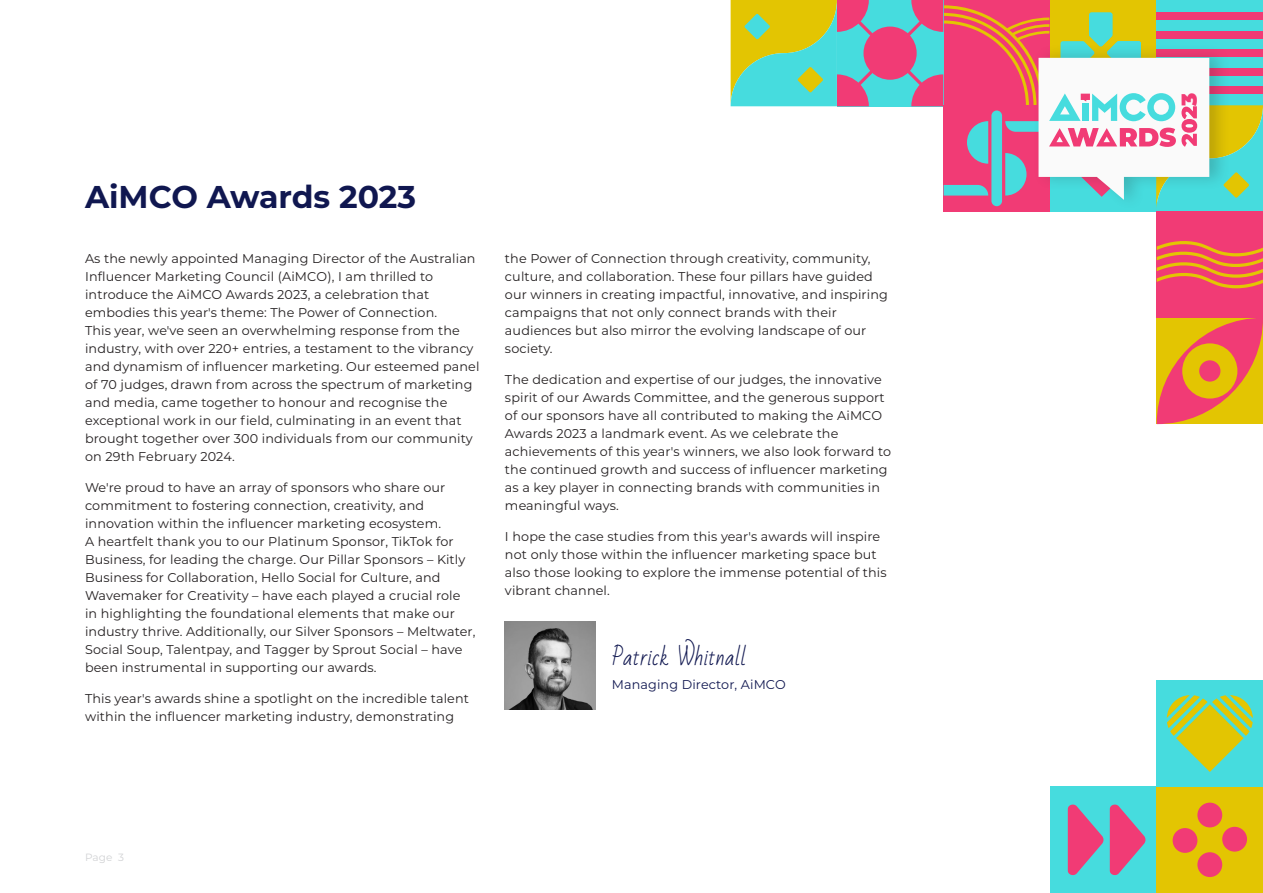
<style>
.page{position:relative;width:1263px;height:893px;background:#fff}
.page>*{position:absolute;margin:0;border:0;box-sizing:border-box;transform-origin:0 0}
.Paragraph_Style_1{font:700 31.5px "Montserrat";color:#101750}
.t1{font:900 21.45px "Montserrat";color:#f13b75}
.t2{font:21px "Bad Script";letter-spacing:.01em;color:#101750}
.t3{font:12.75px/18px "Montserrat";letter-spacing:.01em;color:#231f20}
.t4{font:12.75px "Montserrat";letter-spacing:.01em;color:#101750}
.t5{font:10.5px "Montserrat";color:#d1d2d4}
</style>
<div class="page">
<img style="left:505px;top:621px;width:90px;height:88px">
<div style="left:1050px;top:787px;width:107px;height:106px;background:#46dcde"></div>
<svg style="left:1068px;top:804px;width:36px;height:72px"></svg>
<svg style="left:1110px;top:804px;width:36px;height:72px"></svg>
<div style="left:1157px;top:787px;width:106px;height:106px;background:#e3c502"></div>
<div style="left:1197px;top:803px;width:25px;height:24px;background:#f13b75;border-radius:50%"></div>
<div style="left:1197px;top:852px;width:25px;height:25px;background:#f13b75;border-radius:50%"></div>
<div style="left:1222px;top:827px;width:25px;height:25px;background:#f13b75;border-radius:50%"></div>
<div style="left:1172px;top:828px;width:25px;height:25px;background:#f13b75;border-radius:50%"></div>
<div style="left:1157px;top:680px;width:106px;height:107px;background:#46dcde"></div>
<svg style="left:1167px;top:695px;width:86px;height:77px"></svg>
<svg style="left:731px;top:0;width:532px;height:424px"></svg>
<p class="Paragraph_Style_1" style="left:85px;top:174px;width:333px">AiMCO Awards 2023</p>
<p class="t3" style="left:85px;top:249px;width:396px">As the newly appointed Managing Director of the Australian Influencer Marketing Council (AiMCO), I am thrilled to introduce the AiMCO Awards 2023, a celebration that embodies this year's theme: The Power of Connection.<br>This year, we've seen an overwhelming response from the industry, with over 220+ entries, a testament to the vibrancy and dynamism of influencer marketing. Our esteemed panel of 70 judges, drawn from across the spectrum of marketing and media, came together to honour and recognise the exceptional work in our field, culminating in an event that brought together over 300 individuals from our community on 29th February 2024.</p>
<p class="t3" style="left:85px;top:478px;width:392px">We're proud to have an array of sponsors who share our commitment to fostering connection, creativity, and innovation within the influencer marketing ecosystem.<br>A heartfelt thank you to our Platinum Sponsor, TikTok for Business, for leading the charge. Our Pillar Sponsors – Kitly Business for Collaboration, Hello Social for Culture, and Wavemaker for Creativity – have each played a crucial role in highlighting the foundational elements that make our industry thrive. Additionally, our Silver Sponsors – Meltwater, Social Soup, Talentpay, and Tagger by Sprout Social – have been instrumental in supporting our awards.</p>
<p class="t3" style="left:85px;top:689px;width:385px">This year's awards shine a spotlight on the incredible talent within the influencer marketing industry, demonstrating</p>
<p class="t3" style="left:505px;top:249px;width:384px">the Power of Connection through creativity, community, culture, and collaboration. These four pillars have guided our winners in creating impactful, innovative, and inspiring campaigns that not only connect brands with their audiences but also mirror the evolving landscape of our society.</p>
<p class="t3" style="left:505px;top:370px;width:388px">The dedication and expertise of our judges, the innovative spirit of our Awards Committee, and the generous support of our sponsors have all contributed to making the AiMCO Awards 2023 a landmark event. As we celebrate the achievements of this year's winners, we also look forward to the continued growth and success of influencer marketing as a key player in connecting brands with communities in meaningful ways.</p>
<p class="t3" style="left:505px;top:527px;width:383px">I hope the case studies from this year's awards will inspire not only those within the influencer marketing space but also those looking to explore the immense potential of this vibrant channel.</p>
<p class="t2" style="left:612px;top:645px;width:136px">Patrick Whitnall</p>
<p class="t4" style="left:612px;top:676px;width:175px">Managing Director, AiMCO</p>
<p class="t5" style="left:85px;top:850px;width:41px">Page 3</p>
<p class="t1" style="left:1173px;top:106px;width:15px;rotate:-90deg">3</p>
</div>
